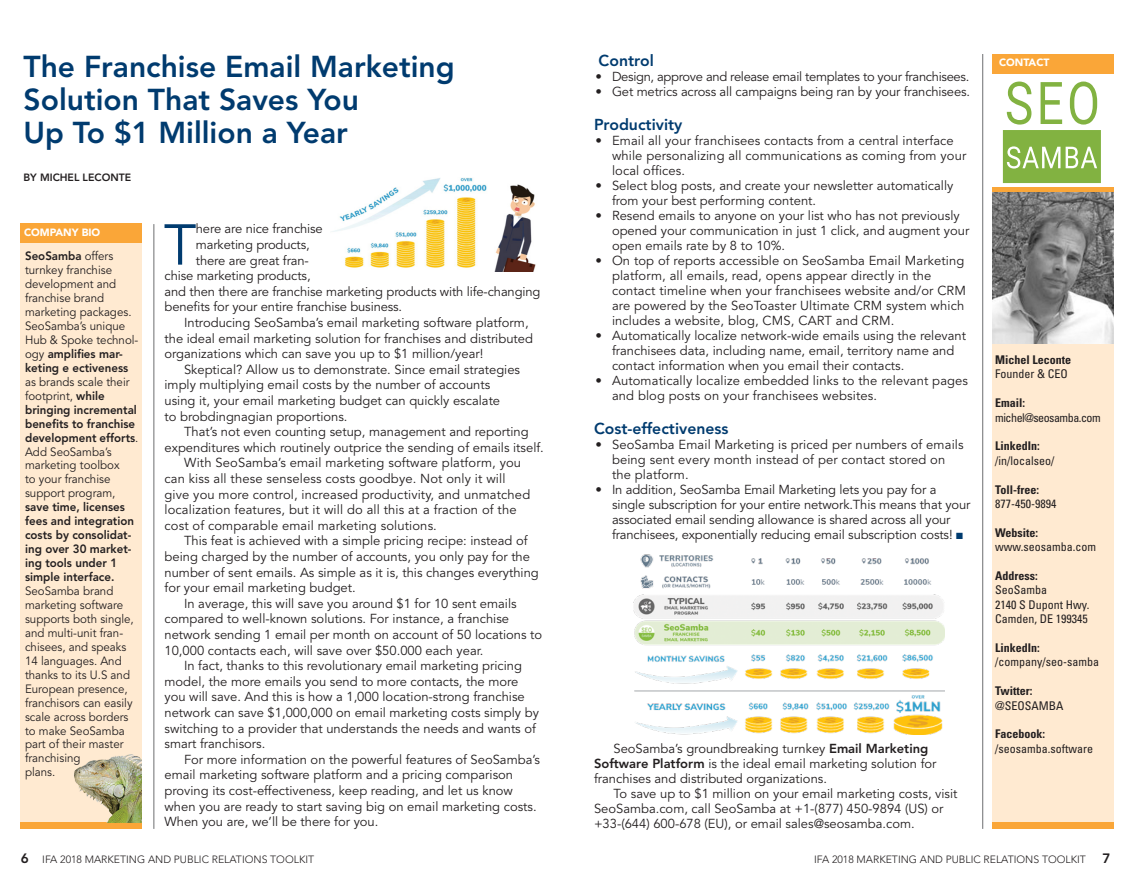
<style>
.page{position:relative;width:1134px;height:891px;background:#fff}
.page>*{position:absolute;margin:0;border:0;box-sizing:border-box;transform-origin:0 0}
.Body_drop_cap_Avenir{font:57px "Avenir";color:#003b6f}
.Hdr{font:800 30px/33px "Avenir";color:#003b6f}
.Subhd{font:800 15.75px "Avenir";color:#003b6f}
.t1{font:800 13.5px "Avenir";color:#231f20}
.Body{font:12.9px/15.6px "Avenir";color:#231f20}
.Body_drop_cap_Avenir-2{font:12.9px "Avenir";letter-spacing:-.01em;color:#231f20}
.Body-2{font:12.9px "Avenir";letter-spacing:-.025em;color:#231f20}
.Bio_Body{font:800 12px/14px "Avenir";color:#231f20;scale:.96 1}
.Bio_Body-2{font:12px/14px "Avenir";color:#231f20;scale:.96 1}
.Contact_Reg{font:condensed 12px "Univers";color:#231f20}
.Contact_Bold{font:700 condensed 12px "Univers";color:#231f20}
.Contact_Reg-2{font:condensed 12px "Univers";letter-spacing:-.04em;color:#231f20}
.t2{font:300 10.5px "Avenir";color:#231f20}
.t3{font:900 10.5px "Avenir";color:#fff}
.t4{font:800 10.5px "Avenir";color:#231f20}
.s1{font-weight:400}
.s2{color:#003b6f}
.s3{font-weight:800}
.s4{font-weight:800;font-size:13.5px}
</style>
<div class="page">
<div style="left:992px;top:191px;width:122px;height:636px;background:#ffead1"></div>
<div style="left:992px;top:54px;width:122px;height:19px;background:#faa638"></div>
<hr style="left:982px;top:54px;width:1px;height:775px;background:#6d6e71">
<div style="left:992px;top:822px;width:122px;height:7px;background:#faa638"></div>
<div style="left:20px;top:226px;width:122px;height:603px;background:#ffead1"></div>
<hr style="left:154px;top:224px;width:1px;height:605px;background:#6d6e71">
<div style="left:20px;top:224px;width:122px;height:19px;background:#faa638"></div>
<svg style="left:992px;top:187px;width:122px;height:6px"></svg>
<div style="left:20px;top:822px;width:122px;height:7px;background:#faa638"></div>
<img style="left:332px;top:178px;width:204px;height:94px">
<img style="left:992px;top:193px;width:122px;height:150px">
<img style="left:74px;top:754px;width:68px;height:68px">
<svg style="left:1003px;top:82px;width:98px;height:101px"></svg>
<img style="left:633px;top:555px;width:312px;height:180px">
<p class="Hdr" style="left:24px;top:50px;width:433px">The Franchise Email Marketing<br>Solution That Saves You</p>
<p class="Hdr" style="left:24px;top:116px;width:326px">Up To $1 Million a Year</p>
<p class="t4" style="left:24px;top:171px;width:109px">BY MICHEL LECONTE</p>
<p class="t3" style="left:24px;top:226px;width:78px">COMPANY BIO</p>
<p class="Bio_Body" style="left:25px;top:249px;width:120px">SeoSamba <span class="s1">offers turnkey franchise development and franchise brand marketing packages.<br>SeoSamba’s unique<br>Hub &amp; Spoke technol&shy;ogy</span> amplifies mar&shy;keting effectiveness <span class="s1">as brands scale their footprint,</span> while bringing incremental benefits to franchise development efforts<span class="s1">.<br>Add SeoSamba’s marketing toolbox<br>to your franchise support program, </span>save time, licenses fees and integration costs by consolidat&shy;ing over 30 market&shy;ing tools under 1 simple interface.</p>
<p class="Bio_Body-2" style="left:25px;top:584px;width:115px">SeoSamba brand marketing software supports both single, and multi-unit fran&shy;chisees, and speaks<br>14 languages. And thanks to its U.S and<br>European presence, franchisors can easily scale across borders to make SeoSamba part of their master franchising</p>
<p class="Bio_Body-2" style="left:25px;top:766px;width:33px">plans.</p>
<p class="Body_drop_cap_Avenir" style="left:164px;top:212px;width:34px">T</p>
<p class="Body_drop_cap_Avenir-2" style="left:196px;top:222px;width:128px">here are nice franchise</p>
<p class="Body_drop_cap_Avenir-2" style="left:196px;top:237px;width:115px">marketing products,</p>
<p class="Body_drop_cap_Avenir-2" style="left:196px;top:253px;width:114px">there are great fran-</p>
<p class="Body_drop_cap_Avenir-2" style="left:165px;top:268px;width:148px">chise marketing products,</p>
<p class="Body_drop_cap_Avenir-2" style="left:165px;top:284px;width:377px">and then there are franchise marketing products with life-changing</p>
<p class="Body_drop_cap_Avenir-2" style="left:165px;top:300px;width:239px">benefits for your entire franchise business.</p>
<p class="Body" style="left:165px;top:315px;width:370px;text-indent:20px">Introducing SeoSamba’s email marketing software platform, the ideal email marketing solution for franchises and distributed organizations which can save you up to $1 million/year!</p>
<p class="Body" style="left:165px;top:362px;width:357px;text-indent:20px">Skeptical? Allow us to demonstrate. Since email strategies imply multiplying email costs by the number of accounts using it, your email marketing budget can quickly escalate<br>to brobdingnagian proportions.</p>
<p class="Body" style="left:165px;top:424px;width:381px;text-align:center">That’s not even counting setup, management and reporting expenditures which routinely outprice the sending of emails itself.</p>
<p class="Body" style="left:165px;top:456px;width:367px;text-indent:20px">With SeoSamba’s email marketing software platform, you can kiss all these senseless costs goodbye. Not only it will give you more control, increased productivity, and unmatched localization features, but it will do all this at a fraction of the cost of comparable email marketing solutions.</p>
<p class="Body" style="left:165px;top:534px;width:376px;text-indent:20px">This feat is achieved with a simple pricing recipe: instead of being charged by the number of accounts, you only pay for the number of sent emails. As simple as it is, this changes everything for your email marketing budget.</p>
<p class="Body" style="left:165px;top:596px;width:379px;text-indent:20px">In average, this will save you around $1 for 10 sent emails compared to well-known solutions. For instance, a franchise network sending 1 email per month on account of 50 locations to 10,000 contacts each, will save over $50.000 each year.</p>
<p class="Body" style="left:165px;top:658px;width:376px;text-indent:20px">In fact, thanks to this revolutionary email marketing pricing model, the more emails you send to more contacts, the more you will save. And this is how a 1,000 location-strong franchise network can save $1,000,000 on email marketing costs simply by switching to a provider that understands the needs and wants of smart franchisors.</p>
<p class="Body" style="left:165px;top:752px;width:377px;text-indent:20px">For more information on the powerful features of SeoSamba’s email marketing software platform and a pricing comparison proving its cost-effectiveness, keep reading, and let us know when you are ready to start saving big on email marketing costs.<br>When you are, we’ll be there for you.</p>
<p class="t1" style="left:21px;top:851px;width:9px">6</p>
<p class="t2" style="left:42px;top:854px;width:273px">IFA 2018 MARKETING AND PUBLIC RELATIONS TOOLKIT</p>
<p class="Subhd" style="left:599px;top:51px;width:57px">Control</p>
<p class="Body-2" style="left:596px;top:69px;width:375px">• Design, approve and release email templates to your franchisees.</p>
<p class="Body" style="left:596px;top:84px;width:376px">• Get metrics across all campaigns being ran by your franchisees.</p>
<p class="Subhd" style="left:594px;top:115px;width:90px">Productivity</p>
<p class="Body" style="left:612px;top:133px;width:356px;line-height:15px;text-indent:-16px">• Email all your franchisees contacts from a central interface while personalizing all communications as coming from your local offices.</p>
<p class="Body" style="left:612px;top:178px;width:343px;line-height:15px;text-indent:-16px">• Select blog posts, and create your newsletter automatically from your best performing content.</p>
<p class="Body" style="left:612px;top:208px;width:359px;line-height:15px;text-indent:-16px">• Resend emails to anyone on your list who has not previously opened your communication in just 1 click, and augment your open emails rate by 8 to 10%.</p>
<p class="Body" style="left:612px;top:253px;width:355px;line-height:15px;text-indent:-16px">• On top of reports accessible on SeoSamba Email Marketing platform, all emails, read, opens appear directly in the contact timeline when your franchisees website and/or CRM are powered by the SeoToaster Ultimate CRM system which includes a website, blog, CMS, CART and CRM.</p>
<p class="Body" style="left:612px;top:328px;width:356px;line-height:15px;text-indent:-16px">• Automatically localize network-wide emails using the relevant franchisees data, including name, email, territory name and contact information when you email their contacts.</p>
<p class="Body" style="left:612px;top:373px;width:358px;line-height:15px;text-indent:-16px">• Automatically localize embedded links to the relevant pages and blog posts on your franchisees websites.</p>
<p class="Subhd" style="left:594px;top:419px;width:136px">Cost-effectiveness</p>
<p class="Body" style="left:612px;top:437px;width:353px;line-height:15px;text-indent:-16px">• SeoSamba Email Marketing is priced per numbers of emails being sent every month instead of per contact stored on the platform.</p>
<p class="Body" style="left:612px;top:482px;width:360px;line-height:15px;text-indent:-16px">• In addition, SeoSamba Email Marketing lets you pay for a single subscription for your entire network.This means that your associated email sending allowance is shared across all your franchisees, exponentially reducing email subscription costs! <span class="s2">■</span></p>
<p class="Body" style="left:594px;top:742px;width:344px;line-height:15px;text-indent:20px">SeoSamba’s groundbreaking turnkey <span class="s3">Email Marketing<br>Software Platform</span> is the ideal email marketing solution for franchises and distributed organizations.</p>
<p class="Body" style="left:594px;top:787px;width:365px;line-height:15px;text-indent:20px">To save up to $1 million on your email marketing costs, visit<br>SeoSamba.com, call SeoSamba at +1-(877) 450-9894 (US) or +33-(644) 600-678 (EU), or email sales@seosamba.com.</p>
<p class="t3" style="left:999px;top:56px;width:52px">CONTACT</p>
<p class="Contact_Bold" style="left:995px;top:352px;width:77px">Michel Leconte</p>
<p class="Contact_Reg" style="left:995px;top:367px;width:74px">Founder &amp; CEO</p>
<p class="Contact_Bold" style="left:995px;top:396px;width:31px">Email:</p>
<p class="Contact_Reg-2" style="left:995px;top:410px;width:107px">michel@seosamba.com</p>
<p class="Contact_Bold" style="left:995px;top:439px;width:46px">LinkedIn:</p>
<p class="Contact_Reg" style="left:995px;top:453px;width:61px">/in/localseo/</p>
<p class="Contact_Bold" style="left:995px;top:482px;width:45px">Toll-free:</p>
<p class="Contact_Reg" style="left:995px;top:496px;width:63px">877-450-9894</p>
<p class="Contact_Bold" style="left:995px;top:525px;width:45px">Website:</p>
<p class="Contact_Reg" style="left:995px;top:539px;width:102px">www.seosamba.com</p>
<p class="Contact_Bold" style="left:995px;top:568px;width:44px">Address:</p>
<p class="Contact_Reg" style="left:995px;top:583px;width:54px">SeoSamba</p>
<p class="Contact_Reg" style="left:995px;top:597px;width:96px">2140 S Dupont Hwy.</p>
<p class="Contact_Reg" style="left:995px;top:611px;width:94px">Camden, DE 199345</p>
<p class="Contact_Bold" style="left:995px;top:640px;width:46px">LinkedIn:</p>
<p class="Contact_Reg" style="left:995px;top:655px;width:105px">/company/seo-samba</p>
<p class="Contact_Bold" style="left:995px;top:684px;width:39px">Twitter:</p>
<p class="Contact_Reg" style="left:995px;top:698px;width:70px">@SEOSAMBA</p>
<p class="Contact_Bold" style="left:995px;top:727px;width:51px">Facebook:</p>
<p class="Contact_Reg" style="left:995px;top:741px;width:99px">/seosamba.software</p>
<p class="t2" style="left:814px;top:854px;width:298px">IFA 2018 MARKETING AND PUBLIC RELATIONS TOOLKIT <span class="s4">7</span></p>
</div>
